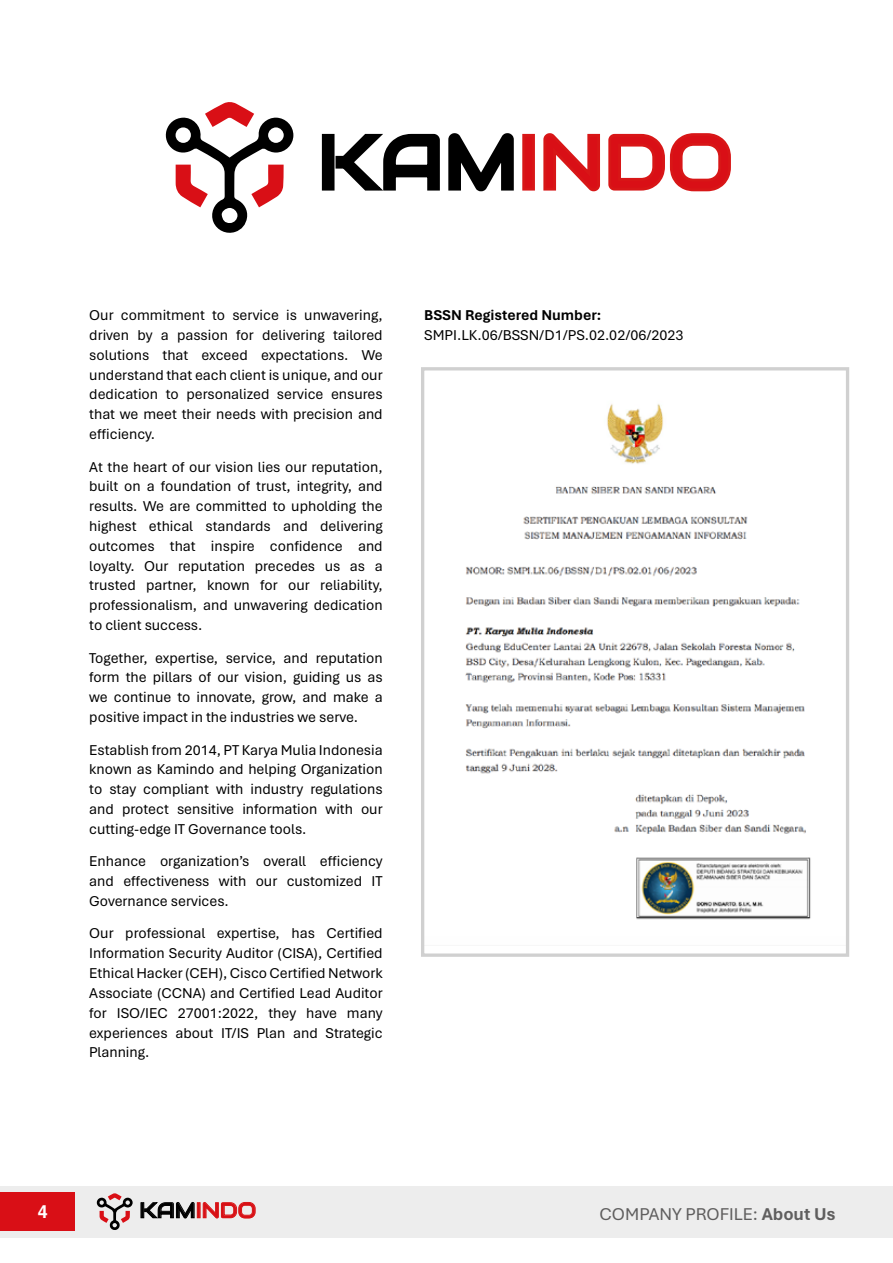
<style>
.page{position:relative;width:893px;height:1263px;background:#fff}
.page>*{position:absolute;margin:0;border:0;box-sizing:border-box;transform-origin:0 0}
.t1{font:76.8px "Audiowide";color:#d90f16}
.t2{font:21.6px "Audiowide";color:#d90f16}
.t3{font:18px "Aptos";color:#5f5e5e}
.t4{font:700 18px "Helvetica";color:#fff}
.t5{font:15px/19.8px "Aptos";color:#000;text-align:justify}
.t6{font:700 15px "Aptos";color:#000}
.s1{color:#000}
.s2{font-weight:700}
</style>
<div class="page">
<div style="left:0;top:1186px;width:893px;height:51px;background:#ededed"></div>
<svg style="left:165px;top:102px;width:128px;height:131px"></svg>
<img style="left:465px;top:404px;width:346px;height:516px">
<div style="left:421px;top:367px;width:428px;height:590px;border:3px solid #d0d0d0"></div>
<svg style="left:96px;top:1193px;width:37px;height:37px"></svg>
<div style="left:0;top:1193px;width:74px;height:38px;background:#d90f16"></div>
<h1 class="t1" style="left:318px;top:113px;width:417px"><span class="s1">KAM</span>INDO</h1>
<p class="t5" style="left:89px;top:305px;width:295px">Our commitment to service is unwavering, driven by a passion for delivering tailored solutions that exceed expectations. We understand that each client is unique, and our dedication to personalized service ensures that we meet their needs with precision and efficiency.</p>
<p class="t5" style="left:89px;top:456px;width:295px">At the heart of our vision lies our reputation, built on a foundation of trust, integrity, and results. We are committed to upholding the highest ethical standards and delivering outcomes that inspire confidence and loyalty. Our reputation precedes us as a trusted partner, known for our reliability, professionalism, and unwavering dedication to client success.</p>
<p class="t5" style="left:89px;top:647px;width:295px">Together, expertise, service, and reputation form the pillars of our vision, guiding us as we continue to innovate, grow, and make a positive impact in the industries we serve.</p>
<p class="t5" style="left:89px;top:739px;width:295px">Establish from 2014, PT Karya Mulia Indonesia known as Kamindo and helping Organization to stay compliant with industry regulations and protect sensitive information with our cutting-edge IT Governance tools.</p>
<p class="t5" style="left:89px;top:851px;width:295px">Enhance organization’s overall efficiency and effectiveness with our customized IT Governance services.</p>
<p class="t5" style="left:89px;top:923px;width:295px">Our professional expertise, has Certified Information Security Auditor (CISA), Certified Ethical Hacker (CEH), Cisco Certified Network Associate (CCNA) and Certified Lead Auditor for ISO/IEC 27001:2022, they have many experiences about IT/IS Plan and Strategic Planning.</p>
<p class="t6" style="left:424px;top:305px;width:179px">BSSN Registered Number:</p>
<p class="t5" style="left:424px;top:325px;width:261px">SMPI.LK.06/BSSN/D1/PS.02.02/06/2023</p>
<p class="t4" style="left:38px;top:1201px;width:12px">4</p>
<h2 class="t2" style="left:139px;top:1196px;width:118px"><span class="s1">KAM</span>INDO</h2>
<p class="t3" style="left:600px;top:1202px;width:238px">COMPANY PROFILE: <span class="s2">About Us</span></p>
</div>
